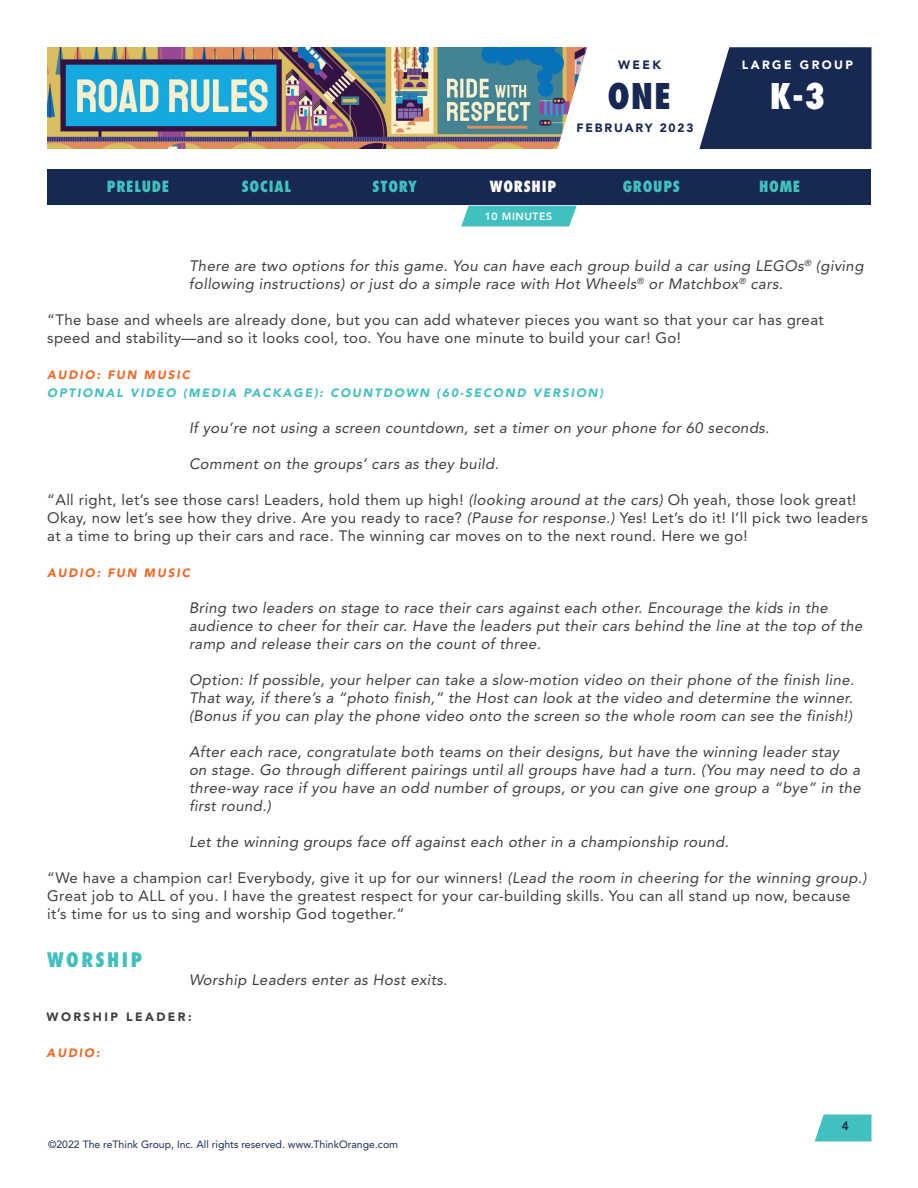
<style>
.page{position:relative;width:918px;height:1188px;background:#fff}
.page>*{position:absolute;margin:0;border:0;box-sizing:border-box;transform-origin:0 0}
.t1{font:800 condensed 34.5px "Futura Std";color:#172953}
.t2{font:800 condensed 34.5px "Futura Std";color:#fff}
.t3{font:800 condensed 19.5px "Futura Std";letter-spacing:.125em;color:#42c0bf}
.t4{font:italic 15px/18px "Avenir LT Std";letter-spacing:.025em;color:#3e3e3f}
.t5{font:15px/18px "Avenir LT Std";letter-spacing:.025em;color:#3e3e3f}
.t6{font:800 condensed 15px "Futura Std";letter-spacing:.05em;color:#42c0bf}
.t7{font:800 condensed 15px "Futura Std";letter-spacing:.05em;color:#fff}
.t8{font:italic 900 12px "Avenir LT Std";letter-spacing:.15em;color:#42c0bf}
.t9{font:italic 900 12px "Avenir LT Std";letter-spacing:.15em;color:#f36624}
.t10{font:900 12px "Avenir LT Std";letter-spacing:.15em;color:#172953}
.t11{font:900 12px "Avenir LT Std";letter-spacing:.2em;color:#3e3e3f}
.t12{font:900 12px "Avenir LT Std";letter-spacing:.2em;color:#fff}
.t13{font:800 12px "Avenir LT Std";color:#172953}
.t14{font:10.5px "Avenir LT Std";color:#172953}
.t15{font:800 10.5px "Avenir LT Std";letter-spacing:.05em;color:#fff}
.s1{font-style:italic}
</style>
<div class="page">
<img style="left:47px;top:47px;width:510px;height:102px">
<svg style="left:815px;top:1114px;width:57px;height:28px;background:#57c7c6"></svg>
<svg style="left:557px;top:47px;width:315px;height:102px"></svg>
<svg style="left:461px;top:206px;width:116px;height:20px;background:#4fc4c3"></svg>
<div style="left:47px;top:170px;width:824px;height:36px;background:#172953"></div>
<p class="t10" style="left:618px;top:58px;width:44px">WEEK</p>
<p class="t12" style="left:742px;top:58px;width:113px">LARGE GROUP</p>
<h1 class="t1" style="left:608px;top:75px;width:65px">ONE</h1>
<h1 class="t2" style="left:770px;top:75px;width:57px">K-3</h1>
<p class="t10" style="left:577px;top:121px;width:118px">FEBRUARY 2023</p>
<p class="t6" style="left:107px;top:177px;width:64px">PRELUDE</p>
<p class="t6" style="left:242px;top:177px;width:51px">SOCIAL</p>
<p class="t6" style="left:373px;top:177px;width:46px">STORY</p>
<p class="t7" style="left:490px;top:177px;width:68px">WORSHIP</p>
<p class="t6" style="left:623px;top:177px;width:59px">GROUPS</p>
<p class="t6" style="left:759px;top:177px;width:43px">HOME</p>
<p class="t15" style="left:485px;top:210px;width:69px">10 MINUTES</p>
<p class="t4" style="left:189px;top:257px;width:676px">There are two options for this game. You can have each group build a car using LEGOs<sup>®</sup> (giving following instructions) or just do a simple race with Hot Wheels<sup>®</sup> or Matchbox<sup>®</sup> cars.</p>
<p class="t5" style="left:47px;top:310px;width:778px">“The base and wheels are already done, but you can add whatever pieces you want so that your car has great speed and stability—and so it looks cool, too. You have one minute to build your car! Go!</p>
<p class="t9" style="left:47px;top:367px;width:144px">AUDIO: FUN MUSIC</p>
<p class="t8" style="left:47px;top:385px;width:558px">OPTIONAL VIDEO (MEDIA PACKAGE): COUNTDOWN (60-SECOND VERSION)</p>
<p class="t4" style="left:189px;top:419px;width:582px">If you’re not using a screen countdown, set a timer on your phone for 60 seconds.</p>
<p class="t4" style="left:189px;top:455px;width:312px">Comment on the groups’ cars as they build.</p>
<p class="t5" style="left:47px;top:490px;width:822px">“All right, let’s see those cars! Leaders, hold them up high! <span class="s1">(looking around at the cars)</span> Oh yeah, those look great!<br>Okay, now let’s see how they drive. Are you ready to race? <span class="s1">(Pause for response.)</span> Yes! Let’s do it! I’ll pick two leaders at a time to bring up their cars and race. The winning car moves on to the next round. Here we go!</p>
<p class="t9" style="left:47px;top:565px;width:144px">AUDIO: FUN MUSIC</p>
<p class="t4" style="left:189px;top:599px;width:675px">Bring two leaders on stage to race their cars against each other. Encourage the kids in the audience to cheer for their car. Have the leaders put their cars behind the line at the top of the ramp and release their cars on the count of three.</p>
<p class="t4" style="left:189px;top:671px;width:667px;text-align:justify">Option: If possible, your helper can take a slow-motion video on their phone of the finish line.<br>That way, if there’s a “photo finish,” the Host can look at the video and determine the winner. (Bonus if you can play the phone video onto the screen so the whole room can see the finish!)</p>
<p class="t4" style="left:189px;top:743px;width:673px">After each race, congratulate both teams on their designs, but have the winning leader stay<br>on stage. Go through different pairings until all groups have had a turn. (You may need to do a three-way race if you have an odd number of groups, or you can give one group a “bye” in the first round.)</p>
<p class="t4" style="left:189px;top:833px;width:542px">Let the winning groups face off against each other in a championship round.</p>
<p class="t5" style="left:47px;top:868px;width:821px">“We have a champion car! Everybody, give it up for our winners! <span class="s1">(Lead the room in cheering for the winning group.)<br></span>Great job to ALL of you. I have the greatest respect for your car-building skills. You can all stand up now, because it’s time for us to sing and worship God together.”</p>
<h2 class="t3" style="left:47px;top:947px;width:96px">WORSHIP</h2>
<p class="t4" style="left:189px;top:971px;width:260px">Worship Leaders enter as Host exits.</p>
<p class="t11" style="left:47px;top:1009px;width:146px">WORSHIP LEADER:</p>
<p class="t9" style="left:47px;top:1045px;width:54px">AUDIO:</p>
<p class="t14" style="left:48px;top:1138px;width:352px">©2022 The reThink Group, Inc. All rights reserved. www.ThinkOrange.com</p>
<p class="t13" style="left:842px;top:1118px;width:9px">4</p>
</div>
